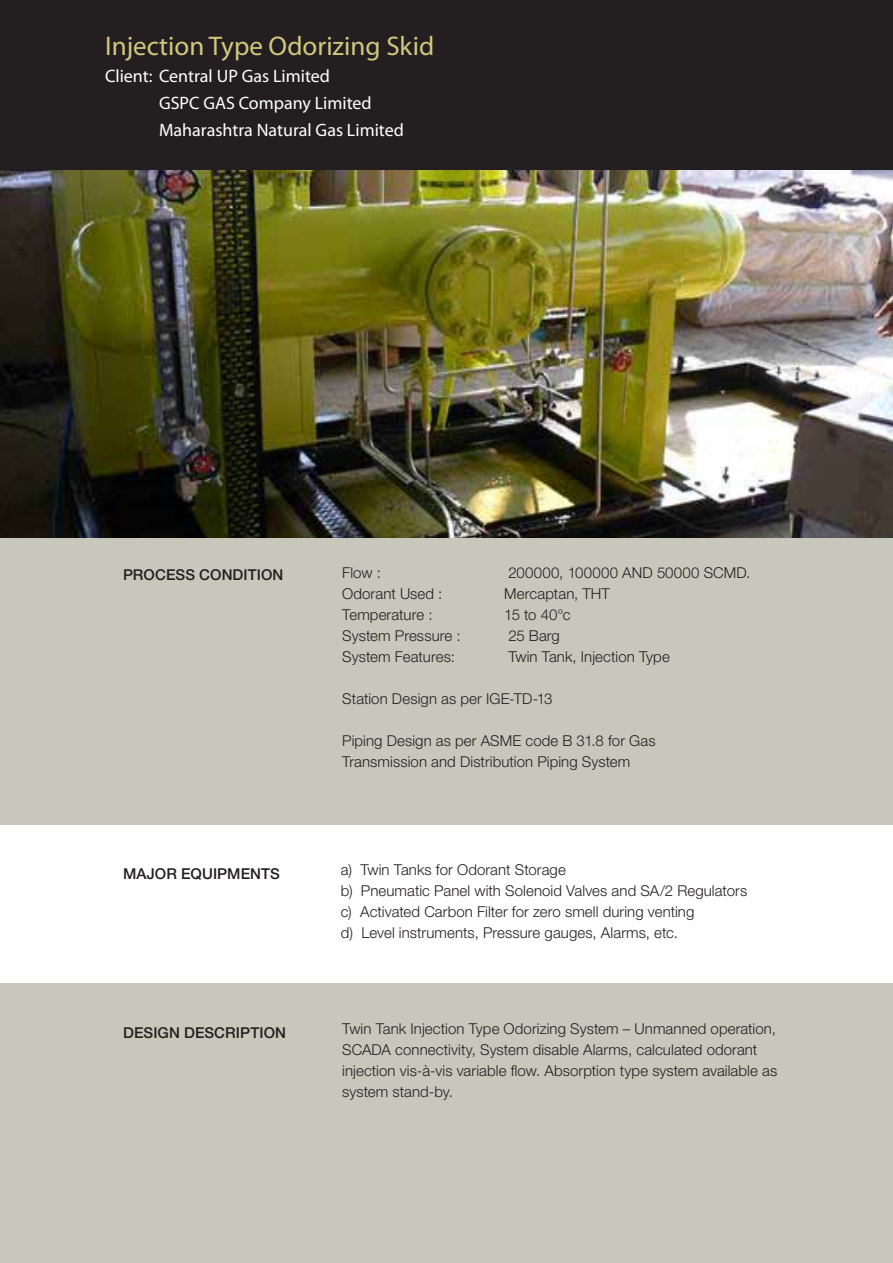
<style>
.page{position:relative;width:893px;height:1263px;background:#fff}
.page>*{position:absolute;margin:0;border:0;box-sizing:border-box;transform-origin:0 0}
.t1{font:27px "Myriad Pro";color:#d3c77e}
.t2{font:18px/27px "Myriad Pro";color:#fff}
.t3{font:300 15px/21px "Helvetica Neue LT Std";letter-spacing:.005em;color:#231f20}
.t4{font:500 15px "Helvetica Neue LT Std";letter-spacing:.005em;color:#231f20}
</style>
<div class="page">
<img style="left:0;top:170px;width:893px;height:368px">
<div style="left:0;top:0;width:893px;height:170px;background:#231f20"></div>
<div style="left:0;top:538px;width:893px;height:286px;background:#c8c7bc"></div>
<div style="left:0;top:984px;width:893px;height:279px;background:#c8c7bc"></div>
<h1 class="t1" style="left:105px;top:29px;width:331px">Injection Type Odorizing Skid</h1>
<p class="t2" style="left:159px;top:62px;width:246px;text-indent:-54px">Client: Central UP Gas Limited<br>GSPC GAS Company Limited<br>Maharashtra Natural Gas Limited</p>
<p class="t4" style="left:123px;top:566px;width:162px">PROCESS CONDITION</p>
<p class="t3" style="left:342px;top:562px;width:40px">Flow :</p>
<p class="t3" style="left:508px;top:562px;width:243px">200000, 100000 AND 50000 SCMD.</p>
<p class="t3" style="left:342px;top:583px;width:102px">Odorant Used :</p>
<p class="t3" style="left:504px;top:583px;width:107px">Mercaptan, THT</p>
<p class="t3" style="left:342px;top:604px;width:92px">Temperature :</p>
<p class="t3" style="left:504px;top:604px;width:68px">15 to 40°c</p>
<p class="t3" style="left:342px;top:625px;width:120px">System Pressure :</p>
<p class="t3" style="left:508px;top:625px;width:53px">25 Barg</p>
<p class="t3" style="left:342px;top:646px;width:114px">System Features:</p>
<p class="t3" style="left:508px;top:646px;width:163px">Twin Tank, Injection Type</p>
<p class="t3" style="left:342px;top:688px;width:212px">Station Design as per IGE-TD-13</p>
<p class="t3" style="left:342px;top:730px;width:315px">Piping Design as per ASME code B 31.8 for Gas<br>Transmission and Distribution Piping System</p>
<p class="t4" style="left:123px;top:865px;width:158px">MAJOR EQUIPMENTS</p>
<p class="t3" style="left:341px;top:859px;width:408px">a) Twin Tanks for Odorant Storage<br>b) Pneumatic Panel with Solenoid Valves and SA/2 Regulators c) Activated Carbon Filter for zero smell during venting<br>d) Level instruments, Pressure gauges, Alarms, etc.</p>
<p class="t4" style="left:123px;top:1023px;width:165px">DESIGN DESCRIPTION</p>
<p class="t3" style="left:342px;top:1018px;width:436px">Twin Tank Injection Type Odorizing System – Unmanned operation, SCADA connectivity, System disable Alarms, calculated odorant injection vis-à-vis variable flow. Absorption type system available as system stand-by.</p>
</div>
